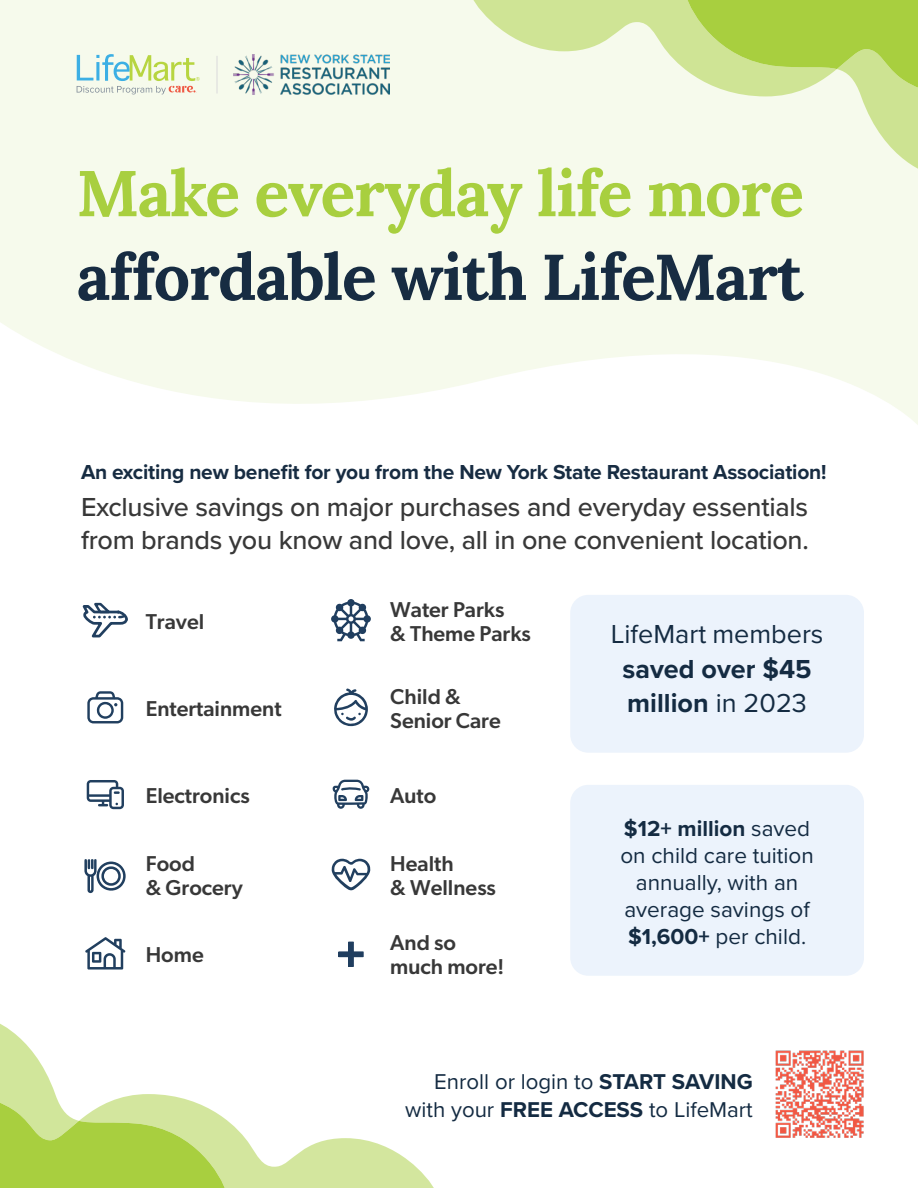
<style>
.page{position:relative;width:918px;height:1188px;background:#fff}
.page>*{position:absolute;margin:0;border:0;box-sizing:border-box;transform-origin:0 0}
.t1{font:700 64.5px "Lora";letter-spacing:-.02em;color:#172c42}
.t2{font:700 64.5px "Lora";letter-spacing:-.02em;color:#a8cf3f}
.t3{font:500 27px/33px "Proxima Nova";letter-spacing:-.01em;color:#383838}
.t4{font:27px/34.5px "Proxima Nova";color:#142b42;text-align:center}
.t5{font:22.5px/27px "Proxima Nova";color:#142b42;text-align:center}
.URLs{font:22.2px "Proxima Nova";color:#142b42}
.Purple_Bullets{font:500 21.6px/23.5px "Gibson";color:#383838}
.t6{font:700 21px "Proxima Nova";letter-spacing:-.01em;color:#172c42}
.s1{font-weight:700}
</style>
<div class="page">
<svg style="left:0;top:0;width:918px;height:425px;background:#f7faee"></svg>
<svg style="left:464px;top:0;width:454px;height:175px;background:#dfedba"></svg>
<svg style="left:0;top:1024px;width:434px;height:164px"></svg>
<hr style="left:216px;top:56px;width:2px;height:38px;background:#dedede">
<svg style="left:77px;top:54px;width:123px;height:40px;background:#d9e8d1"></svg>
<svg style="left:83px;top:603px;width:45px;height:34px"></svg>
<svg style="left:334px;top:689px;width:34px;height:37px"></svg>
<svg style="left:87px;top:691px;width:36px;height:32px"></svg>
<svg style="left:87px;top:780px;width:37px;height:29px"></svg>
<svg style="left:331px;top:599px;width:40px;height:42px"></svg>
<svg style="left:84px;top:859px;width:42px;height:34px"></svg>
<svg style="left:332px;top:780px;width:37px;height:29px"></svg>
<svg style="left:331px;top:859px;width:39px;height:31px"></svg>
<svg style="left:85px;top:937px;width:40px;height:33px"></svg>
<hr style="left:349px;top:942px;width:4px;height:24px;background:#203e5f">
<div style="left:348px;top:942px;width:6px;height:25px;border:1px solid #203e5f"></div>
<div style="left:339px;top:952px;width:24px;height:5px;background:#203e5f"></div>
<div style="left:338px;top:951px;width:26px;height:6px;border:1px solid #203e5f"></div>
<div style="left:570px;top:595px;width:294px;height:158px;background:#ecf3fc;border-radius:18px"></div>
<div style="left:570px;top:785px;width:294px;height:191px;background:#ecf3fc;border-radius:18px"></div>
<img style="left:234px;top:54px;width:156px;height:41px">
<img style="left:775px;top:1050px;width:89px;height:88px">
<p class="t2" style="left:76px;top:144px;width:729px">Make everyday life more</p>
<p class="t1" style="left:76px;top:228px;width:728px">affordable with LifeMart</p>
<p class="t6" style="left:81px;top:456px;width:747px">An exciting new benefit for you from the New York State Restaurant Association!</p>
<p class="t3" style="left:81px;top:489px;width:729px">Exclusive savings on major purchases and everyday essentials from brands you know and love, all in one convenient location.</p>
<p class="Purple_Bullets" style="left:146px;top:609px;width:60px">Travel</p>
<p class="Purple_Bullets" style="left:390px;top:597px;width:142px">Water Parks<br>&amp; Theme Parks</p>
<p class="Purple_Bullets" style="left:146px;top:696px;width:137px">Entertainment</p>
<p class="Purple_Bullets" style="left:146px;top:783px;width:106px">Electronics</p>
<p class="Purple_Bullets" style="left:146px;top:852px;width:99px">Food<br>&amp; Grocery</p>
<p class="Purple_Bullets" style="left:390px;top:685px;width:112px">Child &amp;<br>Senior Care</p>
<p class="Purple_Bullets" style="left:390px;top:783px;width:48px">Auto</p>
<p class="Purple_Bullets" style="left:390px;top:852px;width:107px">Health<br>&amp; Wellness</p>
<p class="Purple_Bullets" style="left:146px;top:942px;width:60px">Home</p>
<p class="Purple_Bullets" style="left:390px;top:931px;width:116px">And so much more!</p>
<p class="t4" style="left:611px;top:616px;width:214px">LifeMart members <span class="s1">saved over $45 million</span> in 2023</p>
<p class="t5" style="left:620px;top:814px;width:195px"><span class="s1">$12+ million</span> saved on child care tuition annually, with an average savings of <span class="s1">$1,600+</span> per child.</p>
<p class="URLs" style="left:434px;top:1065px;width:320px">Enroll or login to <span class="s1">START SAVING</span></p>
<p class="URLs" style="left:405px;top:1093px;width:349px">with your <span class="s1">FREE ACCESS</span> to LifeMart</p>
</div>
